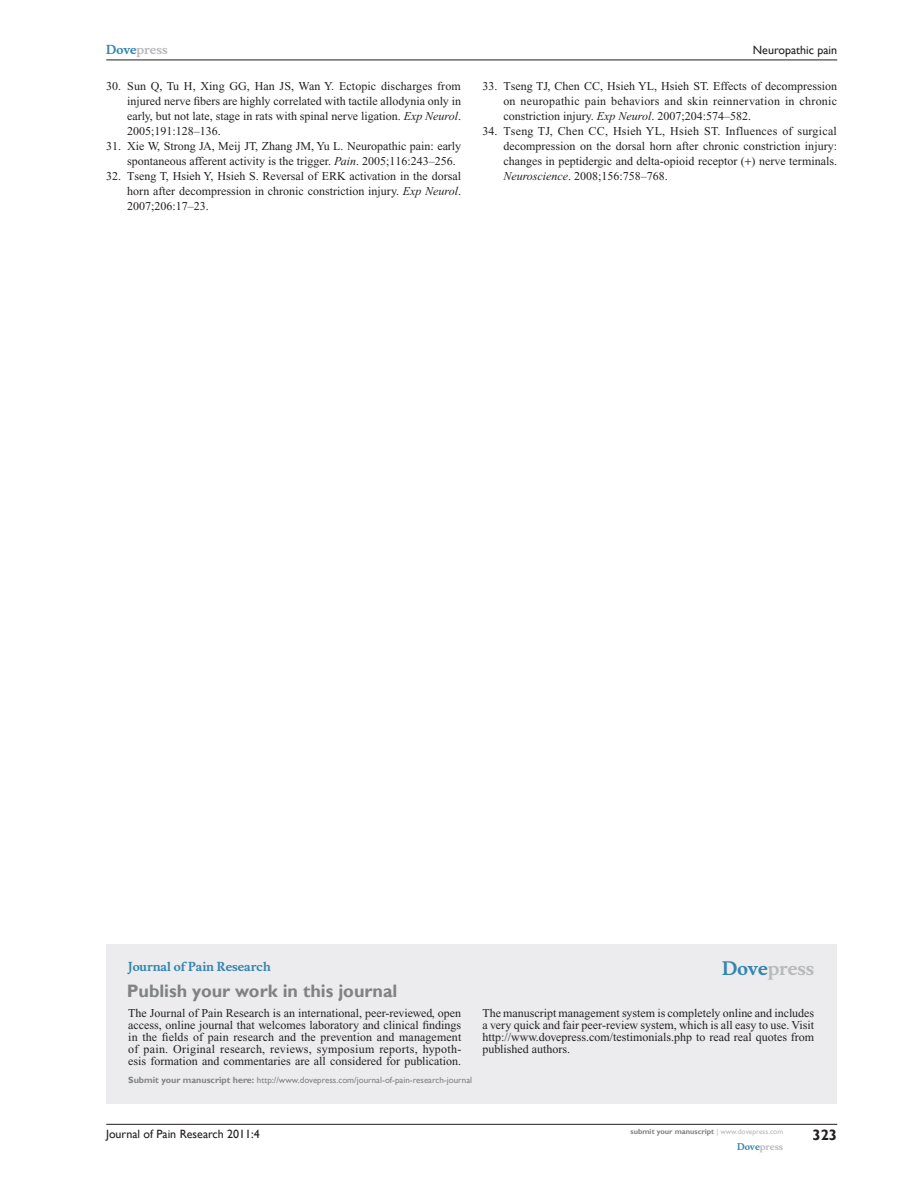
<style>
.page{position:relative;width:918px;height:1188px;background:#fff}
.page>*{position:absolute;margin:0;border:0;box-sizing:border-box;transform-origin:0 0}
.t1{font:700 18px "Gill Sans";color:#808285}
.t2{font:700 18px "Musee";color:#b8b9bc}
.t3{font:700 15px "Gill Sans";color:#231f20}
.t4{font:12px/15px "Times New Roman";color:#231f20;text-align:justify}
.t5{font:12px "Gill Sans";color:#231f20}
.t6{font:700 12px "Musee";color:#3485ae}
.t7{font:700 12px "Musee";color:#b8b9bc}
.t8{font:9px "Gill Sans";color:#808285}
.t9{font:700 9px "Musee";color:#b8b9bc}
.t10{font:700 7.5px "Gill Sans";color:#808285}
.s1{color:#3485ae}
.s2{font-style:italic}
.s3{font-weight:700}
.s4{font-weight:400;color:#b8b9bc}
</style>
<div class="page">
<div style="left:106px;top:944px;width:731px;height:159px;background:#ececee"></div>
<hr style="left:106px;top:1124px;width:731px;height:1px;background:#231f20">
<hr style="left:106px;top:60px;width:731px;height:1px;background:#231f20">
<p class="t7" style="left:106px;top:43px;width:63px"><span class="s1">Dove</span>press</p>
<p class="t4" style="left:127px;top:79px;width:335px;text-indent:-21px">30. Sun Q, Tu H, Xing GG, Han JS, Wan Y. Ectopic discharges from injured nerve fibers are highly correlated with tactile allodynia only in early, but not late, stage in rats with spinal nerve ligation. <span class="s2">Exp Neurol</span>.<br>2005;191:128–136.</p>
<p class="t4" style="left:127px;top:139px;width:335px;text-indent:-21px">31. Xie W, Strong JA, Meij JT, Zhang JM, Yu L. Neuropathic pain: early spontaneous afferent activity is the trigger. <span class="s2">Pain</span>. 2005;116:243–256.</p>
<p class="t4" style="left:127px;top:169px;width:335px;text-indent:-21px">32. Tseng T, Hsieh Y, Hsieh S. Reversal of ERK activation in the dorsal horn after decompression in chronic constriction injury. <span class="s2">Exp Neurol</span>.<br>2007;206:17–23.</p>
<p class="t5" style="left:753px;top:43px;width:86px">Neuropathic pain</p>
<p class="t4" style="left:503px;top:79px;width:335px;text-indent:-21px">33. Tseng TJ, Chen CC, Hsieh YL, Hsieh ST. Effects of decompression on neuropathic pain behaviors and skin reinnervation in chronic constriction injury. <span class="s2">Exp Neurol</span>. 2007;204:574–582.</p>
<p class="t4" style="left:503px;top:124px;width:335px;text-indent:-21px">34. Tseng TJ, Chen CC, Hsieh YL, Hsieh ST. Influences of surgical decompression on the dorsal horn after chronic constriction injury: changes in peptidergic and delta-opioid receptor ( ) nerve terminals.<br><span class="s2">Neuroscience</span>. 2008;156:758–768.</p>
<p class="t6" style="left:128px;top:959px;width:144px">Journal of Pain Research</p>
<h1 class="t1" style="left:127px;top:980px;width:272px">Publish your work in this journal</h1>
<h1 class="t2" style="left:722px;top:958px;width:94px"><span class="s1">Dove</span>press</h1>
<p class="t4" style="left:128px;top:1007px;width:335px;line-height:12px">The Journal of Pain Research is an international, peer-reviewed, open access, online journal that welcomes laboratory and clinical findings in the fields of pain research and the prevention and management of pain. Original research, reviews, symposium reports, hypoth&shy;esis formation and commentaries are all considered for publication.</p>
<p class="t4" style="left:482px;top:1007px;width:333px;line-height:12px">The manuscript management system is completely online and includes a very quick and fair peer-review system, which is all easy to use. Visit http://www.dovepress.com/testimonials.php to read real quotes from published authors.</p>
<p class="t8" style="left:128px;top:1075px;width:345px"><span class="s3">Submit your manuscript here:</span> http://www.dovepress.com/journal-of-pain-research-journal</p>
<p class="t5" style="left:106px;top:1127px;width:155px">Journal of Pain Research 2011:4</p>
<p class="t10" style="left:631px;top:1127px;width:154px">submit your manuscript <span class="s4">| www.dovepress.com</span></p>
<p class="t9" style="left:737px;top:1141px;width:48px"><span class="s1">Dove</span>press</p>
<p class="t3" style="left:812px;top:1126px;width:26px">323</p>
</div>
